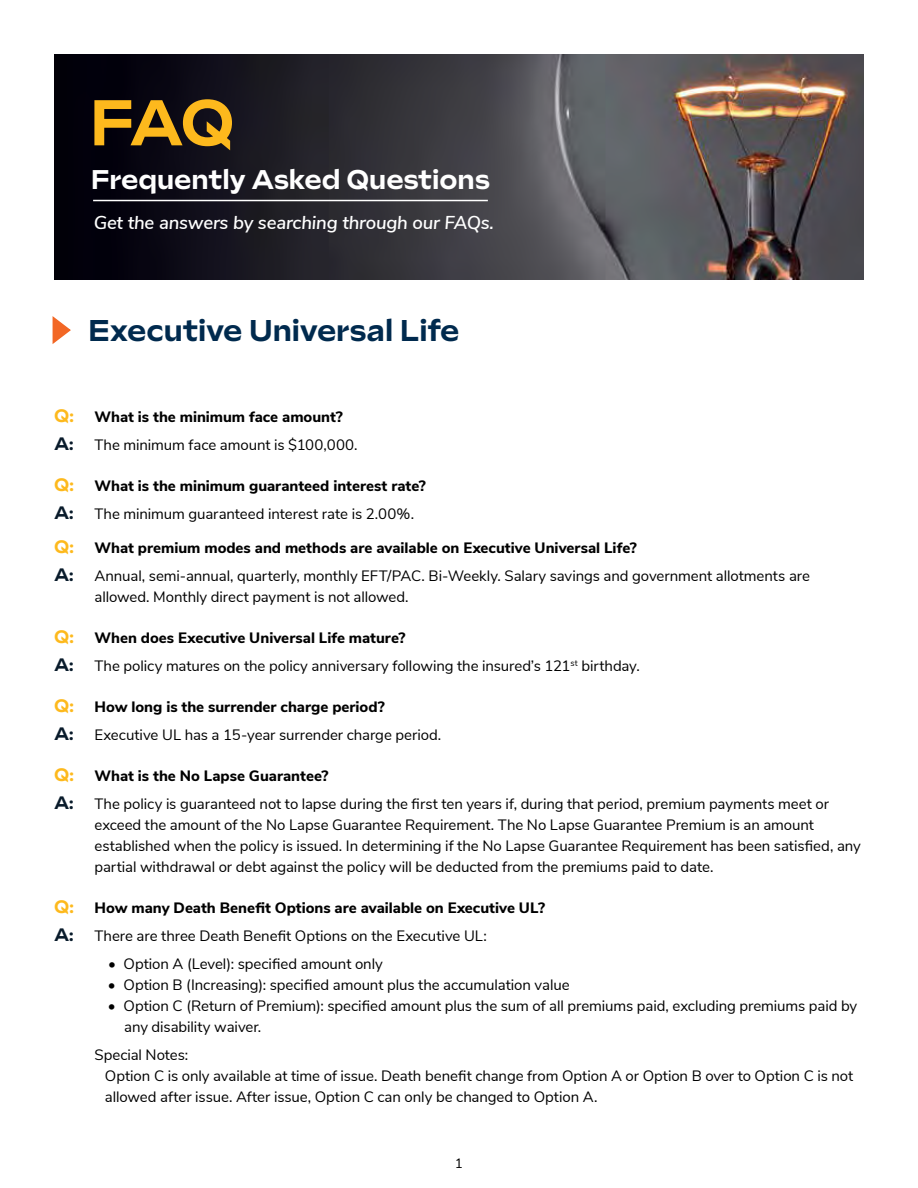
<style>
.page{position:relative;width:918px;height:1188px;background:#fff}
.page>*{position:absolute;margin:0;border:0;box-sizing:border-box;transform-origin:0 0}
.t1{font:300 64.5px "Sculpin Var Roman";color:#fdb91d}
.t2{font:300 30px "Sculpin Var Roman";color:#002a4e}
.t3{font:300 27px "Sculpin Var Roman";color:#fff}
.t4{font:italic 600 18.6px "Nunito Sans";letter-spacing:-.01em;color:#fff}
.t5{font:15px/27.8px "Nunito Sans";letter-spacing:-.005em;color:#000}
.t6{font:800 15px/27.8px "Nunito Sans";color:#000}
.t7{font:13.5px "Nunito Sans";color:#000}
.s1{font-family:"Sculpin Var Roman";font-weight:300;font-size:18px;color:#fdb91d}
.s2{font-weight:800}
.s3{font-family:"Sculpin Var Roman";font-weight:300;font-size:18px;color:#091b2b}
.s4{font-weight:400}
</style>
<div class="page">
<img style="left:54px;top:54px;width:810px;height:226px">
<svg style="left:52px;top:316px;width:19px;height:28px"></svg>
<hr style="left:93px;top:200px;width:395px;height:1px;background:#fff">
<h1 class="t1" style="left:90px;top:86px;width:146px">FAQ</h1>
<h3 class="t3" style="left:91px;top:164px;width:400px">Frequently Asked Questions</h3>
<p class="t4" style="left:94px;top:209px;width:402px">Get the answers by searching through our FAQs.</p>
<h2 class="t2" style="left:88px;top:314px;width:372px">Executive Universal Life</h2>
<p class="t5" style="left:54px;top:402px;width:305px"><span class="s1">Q:</span> <span class="s2">What is the minimum face amount?<br></span><span class="s3">A:</span> The minimum face amount is $100,000.</p>
<p class="t5" style="left:54px;top:471px;width:373px"><span class="s1">Q:</span> <span class="s2">What is the minimum guaranteed interest rate?<br></span><span class="s3">A:</span> The minimum guaranteed interest rate is 2.00%.</p>
<p class="t5" style="left:54px;top:533px;width:758px"><span class="s1">Q:</span> <span class="s2">What premium modes and methods are available on Executive Universal Life?<br></span><span class="s3">A:</span> Annual, semi-annual, quarterly, monthly EFT/PAC. Bi-Weekly. Salary savings and government allotments are</p>
<p class="t5" style="left:94px;top:582px;width:316px">allowed. Monthly direct payment is not allowed.</p>
<p class="t5" style="left:54px;top:623px;width:587px"><span class="s1">Q:</span> <span class="s2">When does Executive Universal Life mature?<br></span><span class="s3">A:</span> The policy matures on the policy anniversary following the insured’s 121<sup>st</sup> birthday.</p>
<p class="t5" style="left:54px;top:692px;width:389px"><span class="s1">Q:</span> <span class="s2">How long is the surrender charge period?<br></span><span class="s3">A:</span> Executive UL has a 15-year surrender charge period.</p>
<p class="t5" style="left:54px;top:761px;width:777px"><span class="s1">Q:</span> <span class="s2">What is the No Lapse Guarantee?<br></span><span class="s3">A:</span> The policy is guaranteed not to lapse during the first ten years if, during that period, premium payments meet or</p>
<p class="t5" style="left:94px;top:813px;width:768px;line-height:21px">exceed the amount of the No Lapse Guarantee Requirement. The No Lapse Guarantee Premium is an amount established when the policy is issued. In determining if the No Lapse Guarantee Requirement has been satisfied, any partial withdrawal or debt against the policy will be deducted from the premiums paid to date.</p>
<p class="t6" style="left:54px;top:893px;width:493px"><span class="s1">Q:</span> How many Death Benefit Options are available on Executive UL?<br><span class="s3">A:</span> <span class="s4">There are three Death Benefit Options on the Executive UL:</span></p>
<p class="t5" style="left:108px;top:949px;width:276px">• Option A (Level): specified amount only</p>
<p class="t5" style="left:108px;top:970px;width:463px">• Option B (Increasing): specified amount plus the accumulation value</p>
<p class="t5" style="left:124px;top:994px;width:735px;line-height:21px;text-indent:-16px">• Option C (Return of Premium): specified amount plus the sum of all premiums paid, excluding premiums paid by any disability waiver.</p>
<p class="t5" style="left:105px;top:1043px;width:750px;line-height:21px;text-indent:-10px">Special Notes:<br>Option C is only available at time of issue. Death benefit change from Option A or Option B over to Option C is not allowed after issue. After issue, Option C can only be changed to Option A.</p>
<p class="t7" style="left:455px;top:1153px;width:10px">1</p>
</div>
